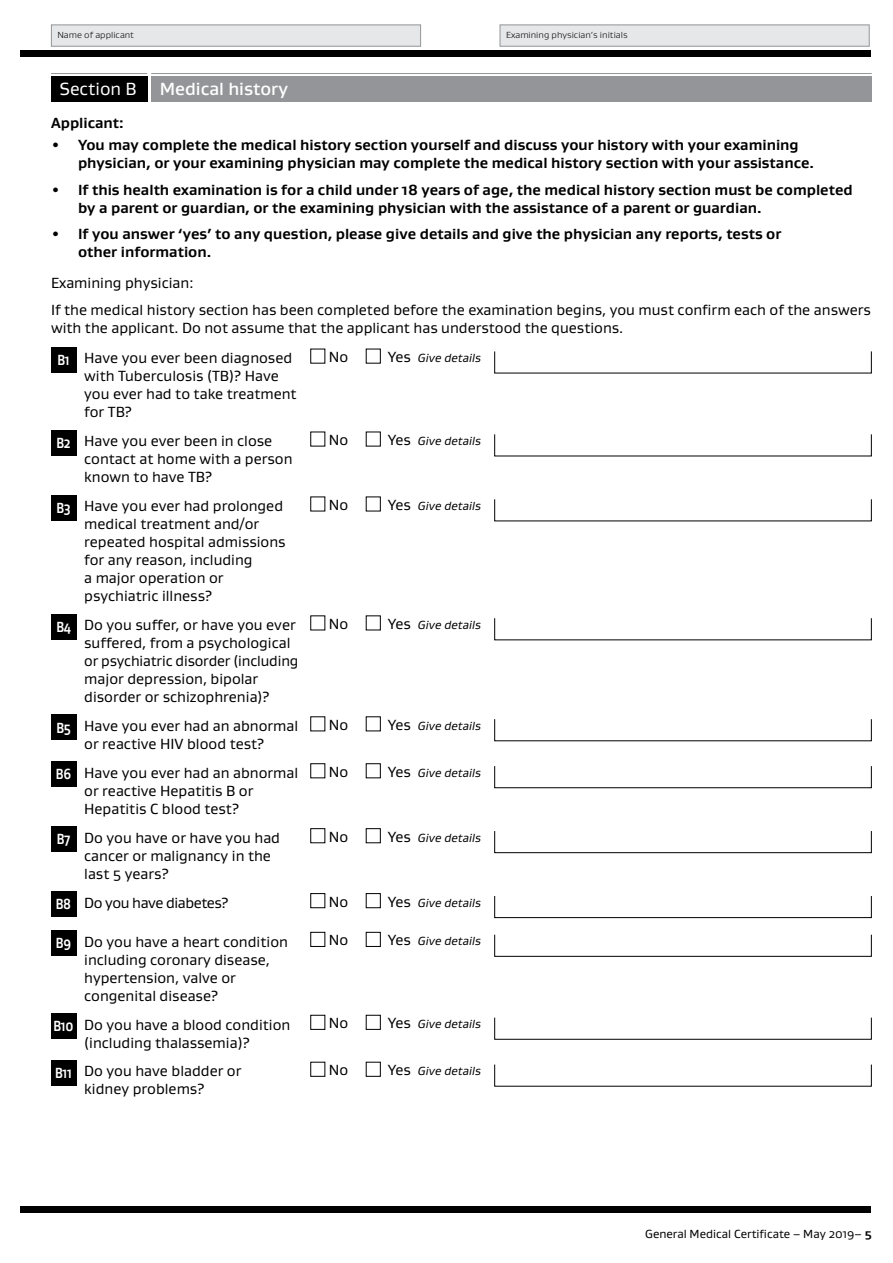
<style>
.page{position:relative;width:893px;height:1263px;background:#fff}
.page>*{position:absolute;margin:0;border:0;box-sizing:border-box;transform-origin:0 0}
.t1{font:500 18px "Gustan";color:#fff}
.t2{font:18px "Gustan";color:#fff}
.t3{font:15px/18px "Gustan";color:#000}
.t4{font:700 15px/18px "Gustan";color:#000}
.t5{font:15px "Gustan";letter-spacing:-.03em;color:#000}
.t6{font:italic 12px "Gustan";color:#000}
.t7{font:12px "Gustan";color:#000}
.t8{font:300 9px "Gustan";color:#000;scale:1.06 1}
.s1{font-weight:700;color:#fff}
.s2{font-style:normal;font-size:15px}
.s3{font-weight:700}
</style>
<div class="page">
<div style="left:500px;top:25px;width:370px;height:22px;background:#e6e7e8;border:1px solid #939598"></div>
<div style="left:51px;top:25px;width:370px;height:22px;background:#e6e7e8;border:1px solid #939598"></div>
<div style="left:20px;top:50px;width:850px;height:7px;background:#000"></div>
<div style="left:20px;top:1206px;width:850px;height:7px;background:#000"></div>
<div style="left:51px;top:77px;width:96px;height:25px;background:#000"></div>
<hr style="left:51px;top:73px;width:96px;height:1px;background:#939598">
<div style="left:151px;top:77px;width:721px;height:25px;background:#939598"></div>
<hr style="left:151px;top:73px;width:721px;height:1px;background:#939598">
<div style="left:51px;top:347px;width:25px;height:25px;background:#000"></div>
<div style="left:366px;top:349px;width:15px;height:15px;border:1px solid #000"></div>
<svg style="left:494px;top:351px;width:378px;height:23px"></svg>
<div style="left:51px;top:430px;width:25px;height:25px;background:#000"></div>
<div style="left:366px;top:432px;width:15px;height:14px;border:1px solid #000"></div>
<svg style="left:494px;top:434px;width:378px;height:23px"></svg>
<div style="left:51px;top:495px;width:25px;height:25px;background:#000"></div>
<div style="left:366px;top:496px;width:15px;height:15px;border:1px solid #000"></div>
<svg style="left:494px;top:499px;width:378px;height:23px"></svg>
<div style="left:51px;top:614px;width:25px;height:25px;background:#000"></div>
<div style="left:366px;top:615px;width:15px;height:15px;border:1px solid #000"></div>
<svg style="left:494px;top:618px;width:378px;height:23px"></svg>
<div style="left:51px;top:715px;width:25px;height:25px;background:#000"></div>
<div style="left:366px;top:716px;width:15px;height:15px;border:1px solid #000"></div>
<svg style="left:494px;top:719px;width:378px;height:22px"></svg>
<div style="left:51px;top:762px;width:25px;height:25px;background:#000"></div>
<div style="left:310px;top:763px;width:15px;height:15px;border:1px solid #000"></div>
<div style="left:366px;top:763px;width:15px;height:15px;border:1px solid #000"></div>
<svg style="left:494px;top:766px;width:378px;height:22px"></svg>
<div style="left:51px;top:827px;width:25px;height:25px;background:#000"></div>
<div style="left:310px;top:828px;width:15px;height:15px;border:1px solid #000"></div>
<div style="left:366px;top:828px;width:15px;height:15px;border:1px solid #000"></div>
<svg style="left:494px;top:831px;width:378px;height:22px"></svg>
<div style="left:51px;top:892px;width:25px;height:25px;background:#000"></div>
<div style="left:310px;top:893px;width:15px;height:15px;border:1px solid #000"></div>
<div style="left:366px;top:893px;width:15px;height:15px;border:1px solid #000"></div>
<svg style="left:494px;top:896px;width:378px;height:22px"></svg>
<div style="left:51px;top:930px;width:25px;height:25px;background:#000"></div>
<div style="left:310px;top:932px;width:15px;height:15px;border:1px solid #000"></div>
<div style="left:366px;top:932px;width:15px;height:15px;border:1px solid #000"></div>
<svg style="left:494px;top:934px;width:378px;height:23px"></svg>
<div style="left:51px;top:1013px;width:25px;height:25px;background:#000"></div>
<div style="left:310px;top:1015px;width:15px;height:15px;border:1px solid #000"></div>
<div style="left:366px;top:1015px;width:15px;height:15px;border:1px solid #000"></div>
<svg style="left:494px;top:1017px;width:378px;height:23px"></svg>
<div style="left:51px;top:1060px;width:25px;height:25px;background:#000"></div>
<div style="left:310px;top:1062px;width:15px;height:15px;border:1px solid #000"></div>
<div style="left:366px;top:1062px;width:15px;height:15px;border:1px solid #000"></div>
<svg style="left:494px;top:1064px;width:378px;height:23px"></svg>
<p class="t8" style="left:57px;top:29px;width:74px">Name of applicant</p>
<p class="t8" style="left:506px;top:29px;width:116px">Examining physician’s initials</p>
<p class="t2" style="left:60px;top:77px;width:78px">Section B</p>
<p class="t1" style="left:160px;top:77px;width:130px">Medical history</p>
<p class="t4" style="left:51px;top:114px;width:74px">Applicant:</p>
<p class="t4" style="left:78px;top:136px;width:738px;text-indent:-27px">• You may complete the medical history section yourself and discuss your history with your examining physician, or your examining physician may complete the medical history section with your assistance.</p>
<p class="t4" style="left:78px;top:180px;width:776px;text-indent:-27px">• If this health examination is for a child under 18 years of age, the medical history section must be completed by a parent or guardian, or the examining physician with the assistance of a parent or guardian.</p>
<p class="t4" style="left:78px;top:225px;width:705px;text-indent:-27px">• If you answer ‘yes’ to any question, please give details and give the physician any reports, tests or other information.</p>
<p class="t3" style="left:51px;top:269px;width:821px;line-height:26.5px">Examining physician:<br>If the medical history section has been completed before the examination begins, you must confirm each of the answers</p>
<p class="t3" style="left:57px;top:312px;width:567px;line-height:30.8px;text-indent:-6px">with the applicant. Do not assume that the applicant has understood the questions.<br><span class="s1">B1</span> Have you ever been diagnosed</p>
<p class="t3" style="left:84px;top:367px;width:214px">with Tuberculosis (TB)? Have you ever had to take treatment for TB?</p>
<p class="t3" style="left:329px;top:347px;width:21px">No</p>
<p class="t6" style="left:388px;top:350px;width:95px"><span class="s2">Yes</span> Give details</p>
<p class="t3" style="left:84px;top:432px;width:210px;text-indent:-28px"><span class="s1">B2</span> Have you ever been in close contact at home with a person known to have TB?</p>
<p class="t3" style="left:329px;top:430px;width:21px">No</p>
<p class="t6" style="left:388px;top:433px;width:95px"><span class="s2">Yes</span> Give details</p>
<p class="t3" style="left:84px;top:497px;width:203px;text-indent:-28px"><span class="s1">B3</span> Have you ever had prolonged medical treatment and/or repeated hospital admissions for any reason, including<br>a major operation or psychiatric illness?</p>
<p class="t3" style="left:329px;top:495px;width:21px">No</p>
<p class="t6" style="left:388px;top:498px;width:95px"><span class="s2">Yes</span> Give details</p>
<p class="t3" style="left:84px;top:616px;width:216px;text-indent:-28px"><span class="s1">B4</span> Do you suffer, or have you ever suffered, from a psychological or psychiatric disorder (including major depression, bipolar disorder or schizophrenia)?</p>
<p class="t3" style="left:329px;top:614px;width:21px">No</p>
<p class="t6" style="left:388px;top:617px;width:95px"><span class="s2">Yes</span> Give details</p>
<p class="t3" style="left:56px;top:716px;width:243px;text-align:center"><span class="s1">B5</span> Have you ever had an abnormal or reactive HIV blood test?</p>
<p class="t3" style="left:329px;top:715px;width:21px">No</p>
<p class="t6" style="left:388px;top:718px;width:95px"><span class="s2">Yes</span> Give details</p>
<p class="t3" style="left:84px;top:763px;width:216px;text-indent:-28px"><span class="s1">B6</span> Have you ever had an abnormal or reactive Hepatitis B or<br>Hepatitis C blood test?</p>
<p class="t3" style="left:329px;top:762px;width:21px">No</p>
<p class="t6" style="left:388px;top:765px;width:95px"><span class="s2">Yes</span> Give details</p>
<p class="t3" style="left:84px;top:828px;width:197px;text-indent:-27px"><span class="s1">B7</span> Do you have or have you had cancer or malignancy in the last 5 years?</p>
<p class="t3" style="left:329px;top:827px;width:21px">No</p>
<p class="t6" style="left:388px;top:830px;width:95px"><span class="s2">Yes</span> Give details</p>
<p class="t5" style="left:56px;top:893px;width:174px"><span class="s1">B8</span> Do you have diabetes?</p>
<p class="t3" style="left:329px;top:892px;width:21px">No</p>
<p class="t6" style="left:388px;top:895px;width:95px"><span class="s2">Yes</span> Give details</p>
<p class="t3" style="left:84px;top:932px;width:205px;text-indent:-28px"><span class="s1">B9</span> Do you have a heart condition including coronary disease, hypertension, valve or congenital disease?</p>
<p class="t3" style="left:329px;top:931px;width:21px">No</p>
<p class="t6" style="left:388px;top:933px;width:95px"><span class="s2">Yes</span> Give details</p>
<p class="t3" style="left:84px;top:1015px;width:208px;text-indent:-31px"><span class="s1">B10</span> Do you have a blood condition (including thalassemia)?</p>
<p class="t3" style="left:329px;top:1014px;width:21px">No</p>
<p class="t6" style="left:388px;top:1016px;width:95px"><span class="s2">Yes</span> Give details</p>
<p class="t3" style="left:55px;top:1062px;width:188px;text-align:center"><span class="s1">B11</span> Do you have bladder or kidney problems?</p>
<p class="t3" style="left:329px;top:1061px;width:21px">No</p>
<p class="t6" style="left:388px;top:1063px;width:95px"><span class="s2">Yes</span> Give details</p>
<p class="t7" style="left:645px;top:1226px;width:228px">General Medical Certificate – May 2019– <span class="s3">5</span></p>
</div>
